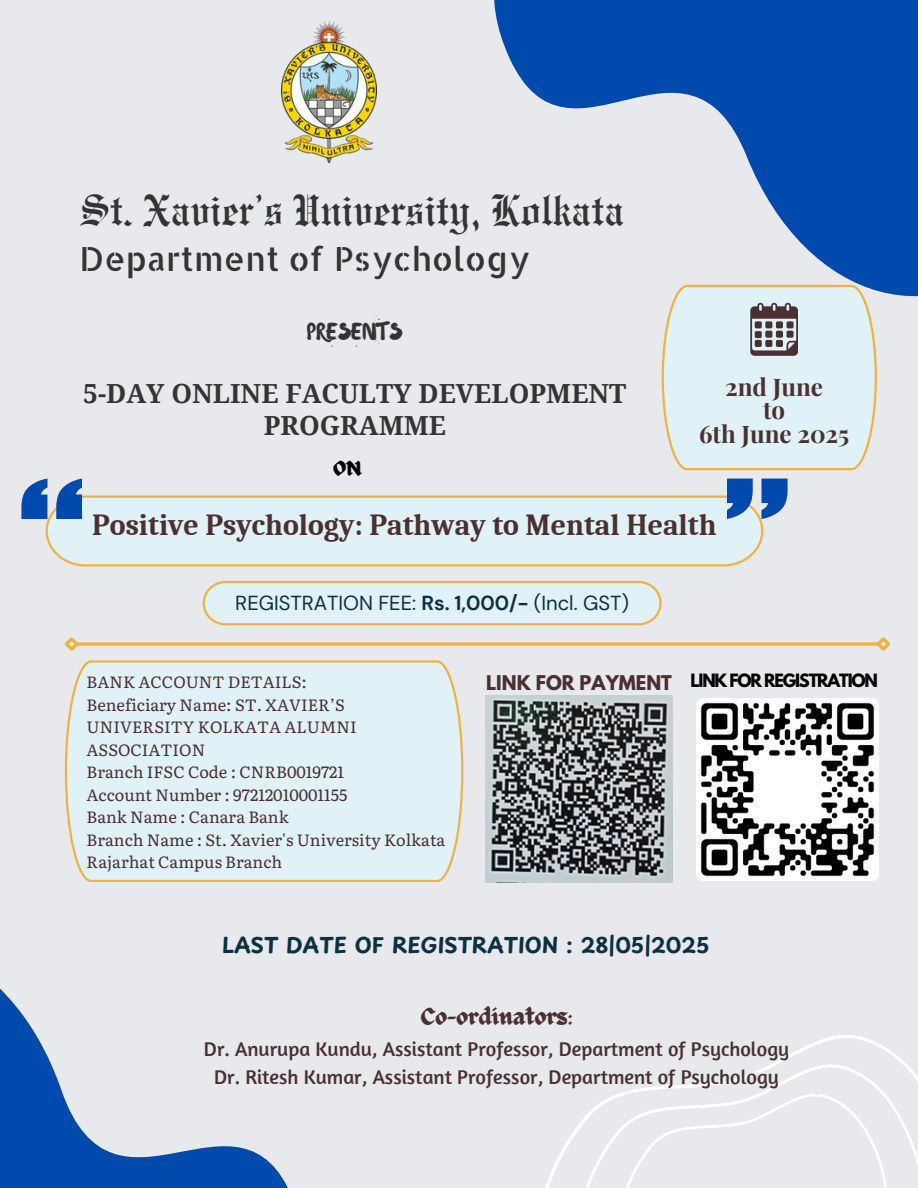
<style>
.page{position:relative;width:918px;height:1188px;background:#e7e9ec}
.page>*{position:absolute;margin:0;border:0;box-sizing:border-box;transform-origin:0 0}
.t1{font:45.3px "Engravers Old English BT";color:#343434}
.t2{font:33.3px "Allerta Stencil";color:#343434}
.t3{font:700 29.85px "Caladea";color:#4a3030}
.t4{font:700 26.4px/32.7px "Droid Serif";color:#343434;text-align:center}
.t5{font:700 24.15px/23.7px "Playfair Display";color:#4a3030;text-align:center}
.t6{font:23.7px "ED Celandine";color:#4a3030}
.t7{font:21.9px "Waterlily";color:#343434}
.t8{font:700 21px "Playpen Sans";color:#0d3042}
.t9{font:21px "ED Celandine";color:#000}
.t10{font:20.4px "Amaranth";color:#4a3030}
.t11{font:20.25px "DM Sans";color:#0d3042}
.t12{font:700 18px "League Spartan";color:#4a3030}
.t13{font:16.35px/22.5px "Literata";color:#4a3030}
.t14{font:700 16.2px "League Spartan";letter-spacing:-.075em;color:#000}
.s1{font-weight:700}
</style>
<div class="page">
<svg style="left:0;top:989px;width:288px;height:199px"></svg>
<svg style="left:545px;top:1108px;width:49px;height:80px"></svg>
<svg style="left:594px;top:1035px;width:324px;height:153px"></svg>
<img style="left:281px;top:22px;width:90px;height:140px">
<svg style="left:46px;top:496px;width:717px;height:70px"></svg>
<svg style="left:21px;top:479px;width:61px;height:40px"></svg>
<svg style="left:727px;top:479px;width:60px;height:40px"></svg>
<svg style="left:662px;top:397px;width:215px;height:73px"></svg>
<svg style="left:371px;top:0;width:547px;height:397px"></svg>
<svg style="left:203px;top:581px;width:459px;height:44px"></svg>
<div style="left:65px;top:660px;width:398px;height:222px;background:#e0f1f8"></div>
<img style="left:486px;top:696px;width:186px;height:186px">
<svg style="left:81px;top:642px;width:793px;height:4px;background:#efb95d"></svg>
<svg style="left:64px;top:637px;width:17px;height:14px"></svg>
<svg style="left:874px;top:637px;width:16px;height:14px"></svg>
<img style="left:697px;top:698px;width:182px;height:183px">
<p class="t1" style="left:79px;top:184px;width:546px">St. Xavier’s University, Kolkata</p>
<p class="t2" style="left:79px;top:237px;width:453px">Department of Psychology</p>
<p class="t7" style="left:307px;top:318px;width:97px">PRESENTS</p>
<h1 class="t4" style="left:83px;top:377px;width:545px">5-DAY ONLINE FACULTY DEVELOPMENT<br>PROGRAMME</h1>
<h6 class="t9" style="left:333px;top:457px;width:30px">ON</h6>
<p class="t5" style="left:699px;top:374px;width:152px">2nd June<br>to<br>6th June 2025</p>
<h6 class="t3" style="left:92px;top:508px;width:626px">Positive Psychology: Pathway to Mental Health</h6>
<h3 class="t11" style="left:235px;top:590px;width:395px">REGISTRATION FEE: <span class="s1">Rs. 1,000/-</span> (Incl. GST)</h3>
<p class="t13" style="left:87px;top:670px;width:222px">BANK ACCOUNT DETAILS:</p>
<p class="t13" style="left:87px;top:692px;width:272px">Beneficiary Name: ST. XAVIER’S<br>UNIVERSITY KOLKATA ALUMNI<br>ASSOCIATION</p>
<p class="t13" style="left:87px;top:760px;width:259px">Branch IFSC Code : CNRB0019721</p>
<p class="t13" style="left:87px;top:782px;width:262px">Account Number : 97212010001155</p>
<p class="t13" style="left:87px;top:805px;width:204px">Bank Name : Canara Bank</p>
<p class="t13" style="left:87px;top:827px;width:360px">Branch Name : St. Xavier's University Kolkata<br>Rajarhat Campus Branch</p>
<h4 class="t12" style="left:486px;top:674px;width:187px">LINK FOR PAYMENT</h4>
<p class="t14" style="left:691px;top:672px;width:189px">LINK FOR REGISTRATION</p>
<h2 class="t8" style="left:222px;top:929px;width:489px">LAST DATE OF REGISTRATION : 28|05|2025</h2>
<p class="t6" style="left:421px;top:1004px;width:153px">Co-ordinators:</p>
<p class="t10" style="left:204px;top:1036px;width:587px">Dr. Anurupa Kundu, Assistant Professor, Department of Psychology</p>
<p class="t10" style="left:214px;top:1064px;width:566px">Dr. Ritesh Kumar, Assistant Professor, Department of Psychology</p>
</div>
